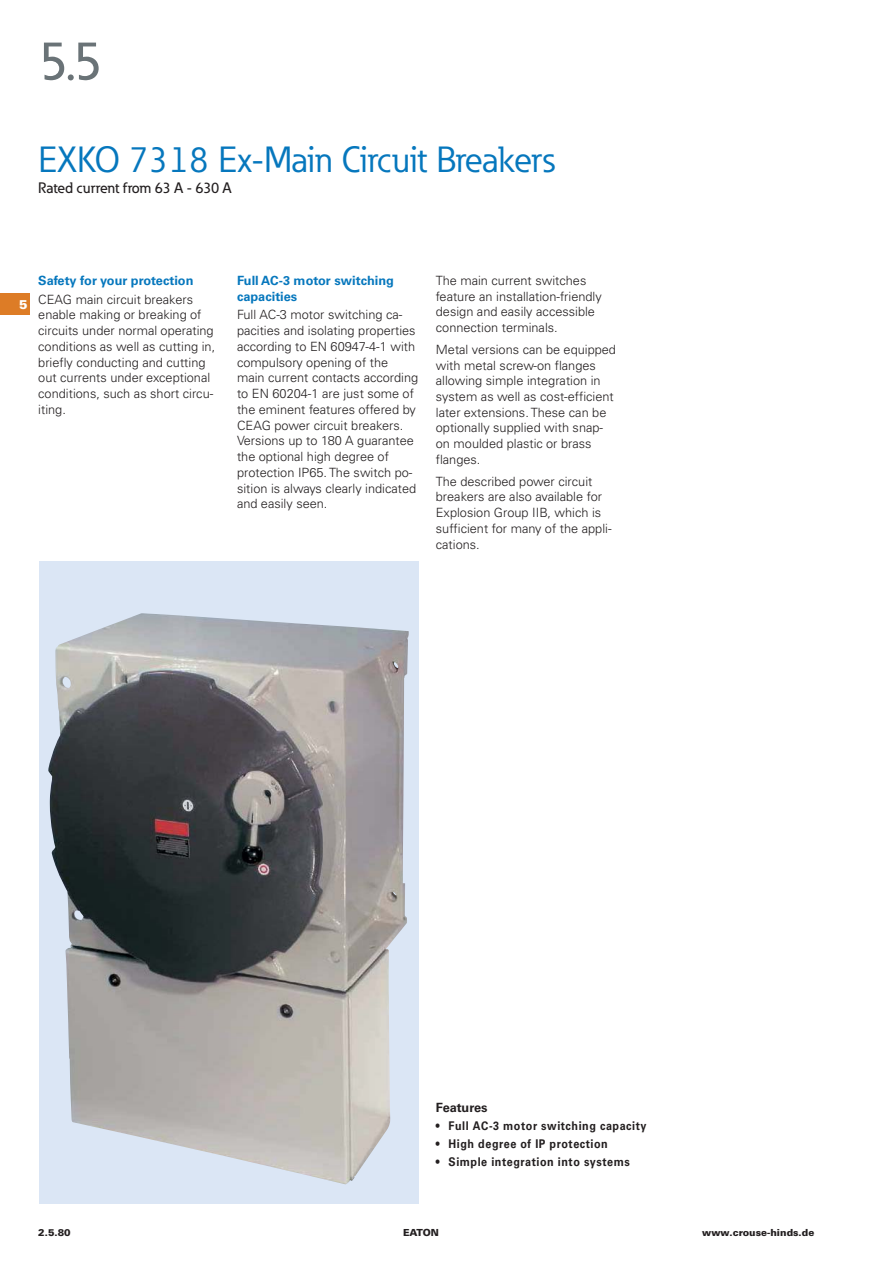
<style>
.page{position:relative;width:893px;height:1263px;background:#fff}
.page>*{position:absolute;margin:0;border:0;box-sizing:border-box;transform-origin:0 0}
.t1{font:500 54px "Eaton";color:#6a7377}
.t2{font:36px "Eaton";letter-spacing:-.01em;color:#0677bd}
.t3{font:500 15px "Eaton";color:#231f20}
.t4{font:300 12.75px/15.8px "Univers LT Pro 45";color:#231f20}
.t5{font:700 12.75px/15.8px "Univers LT Pro 65";color:#0677bd}
.t6{font:700 12.75px "Univers LT Pro 65";color:#231f20}
.t7{font:900 12.75px "Univers LT Pro 75";color:#fff}
.t8{font:700 12px "Univers LT Pro 65";letter-spacing:.05em;color:#231f20;scale:.9 1}
.t9{font:900 9.75px "Univers LT Pro 75";color:#231f20}
</style>
<div class="page">
<div style="left:0;top:293px;width:30px;height:22px;background:#dd7c26"></div>
<div style="left:39px;top:561px;width:379px;height:642px;background:#dbe6f5"></div>
<img style="left:48px;top:613px;width:361px;height:571px">
<h1 class="t1" style="left:38px;top:41px;width:65px">5.5</h1>
<h2 class="t2" style="left:38px;top:146px;width:518px">EXKO 7318 Ex-Main Circuit Breakers</h2>
<p class="t3" style="left:38px;top:182px;width:195px">Rated current from 63 A - 630 A</p>
<p class="t7" style="left:19px;top:298px;width:10px">5</p>
<p class="t5" style="left:38px;top:274px;width:157px">Safety for your protection</p>
<p class="t4" style="left:38px;top:293px;width:178px">CEAG main circuit breakers enable making or breaking of circuits under normal operating conditions as well as cutting in, briefly conducting and cutting out currents under exceptional conditions, such as short circu&shy;iting.</p>
<p class="t5" style="left:237px;top:274px;width:158px">Full AC-3 motor switching capacities</p>
<p class="t4" style="left:237px;top:308px;width:183px">Full AC-3 motor switching ca&shy;pacities and iso lating properties according to EN 60947-4-1 with compulsory opening of the main current contacts according to EN 60204-1 are just some of the eminent features offered by<br>CEAG power circuit breakers.<br>Versions up to 180 A guarantee the optional high degree of protection IP65. The switch po&shy;sition is always clearly indi cated and easily seen.</p>
<p class="t4" style="left:436px;top:274px;width:167px">The main current switches feature an installation-friendly design and easily accessible connection terminals.</p>
<p class="t4" style="left:436px;top:343px;width:182px">Metal versions can be equipped with metal screw-on flanges allowing simple integration in system as well as cost-efficient later extensions. These can be optionally supplied with snap&shy;on moulded plastic or brass flanges.</p>
<p class="t4" style="left:436px;top:475px;width:177px">The described power circuit breakers are also available for<br>Explosion Group IIB, which is sufficient for many of the appli&shy;cations.</p>
<p class="t6" style="left:436px;top:1102px;width:53px">Features</p>
<p class="t8" style="left:436px;top:1121px;width:236px">• Full AC-3 motor switching capacity</p>
<p class="t8" style="left:436px;top:1139px;width:193px">• High degree of IP protection</p>
<p class="t8" style="left:436px;top:1157px;width:217px">• Simple integration into systems</p>
<p class="t9" style="left:38px;top:1228px;width:34px">2.5.80</p>
<p class="t9" style="left:403px;top:1228px;width:37px">EATON</p>
<p class="t9" style="left:702px;top:1228px;width:114px">www.crouse-hinds.de</p>
</div>
